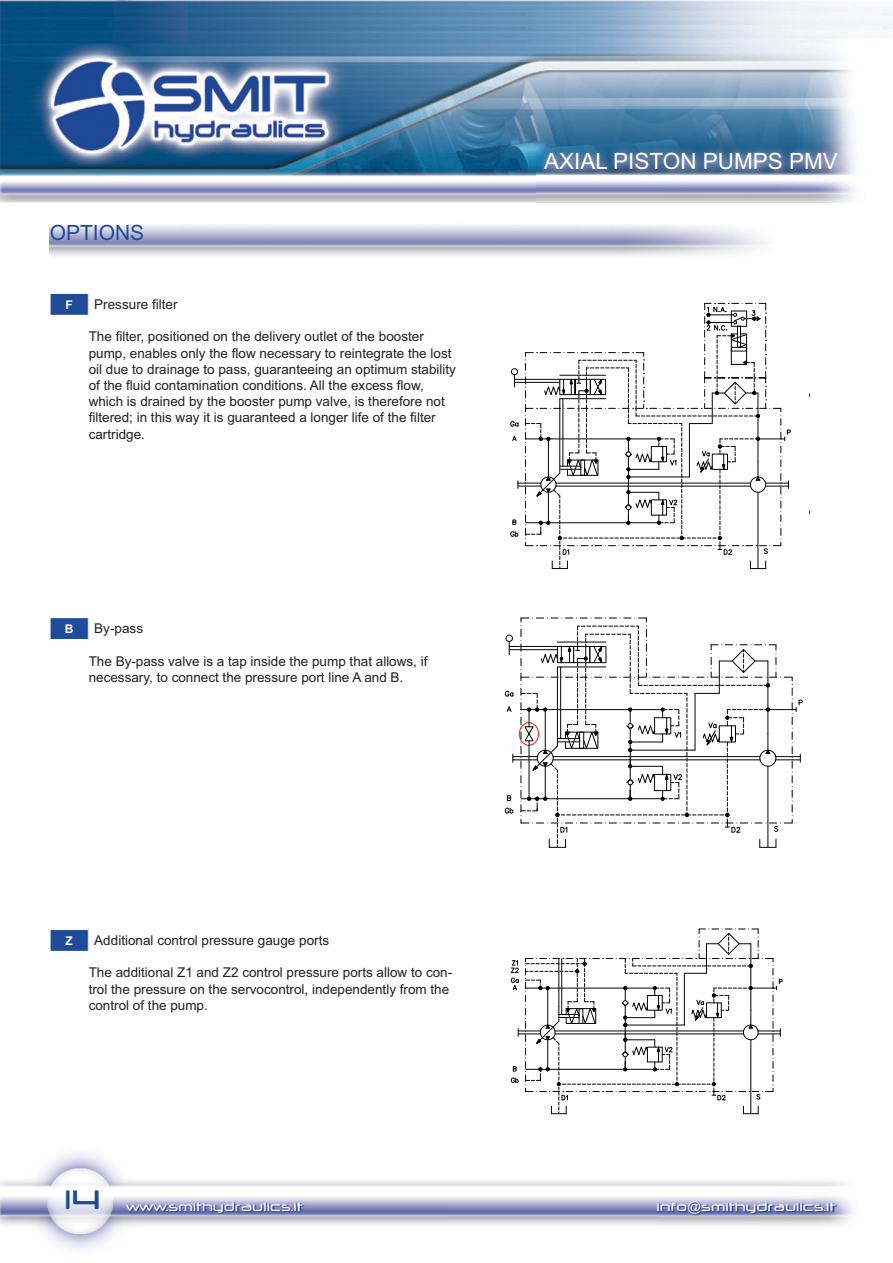
<style>
.page{position:relative;width:893px;height:1263px;background:#fff}
.page>*{position:absolute;margin:0;border:0;box-sizing:border-box;transform-origin:0 0}
.t1{font:500 30px "Neuropol";color:#204b99}
.t2{font:22.5px "Arial";color:#fff}
.t3{font:21px "Arial";color:#204b99}
.t4{font:13.5px/16.2px "Arial";color:#231f20}
.t5{font:500 13.5px "Neuropol";color:#fff}
.t6{font:700 12px "Arial";color:#fff}
.s1{font-family:"Arial";font-weight:400}
</style>
<div class="page">
<img style="left:0;top:1152px;width:849px;height:98px">
<img style="left:0;top:0;width:893px;height:202px">
<img style="left:536px;top:146px;width:357px;height:57px">
<img style="left:657px;top:1202px;width:196px;height:30px">
<img style="left:126px;top:1203px;width:322px;height:28px">
<div style="left:50px;top:293px;width:38px;height:22px;background:#204b99"></div>
<hr style="left:50px;top:293px;width:39px;height:1px;background:#fff">
<svg style="left:50px;top:294px;width:1px;height:21px"></svg>
<svg style="left:88px;top:294px;width:1px;height:21px"></svg>
<div style="left:50px;top:618px;width:38px;height:21px;background:#204b99"></div>
<svg style="left:50px;top:618px;width:1px;height:21px"></svg>
<svg style="left:88px;top:618px;width:1px;height:21px"></svg>
<div style="left:50px;top:930px;width:38px;height:21px;background:#204b99"></div>
<svg style="left:50px;top:930px;width:1px;height:21px"></svg>
<svg style="left:88px;top:930px;width:1px;height:21px"></svg>
<svg style="left:510px;top:303px;width:281px;height:266px"></svg>
<svg style="left:504px;top:618px;width:299px;height:230px"></svg>
<svg style="left:510px;top:929px;width:273px;height:185px"></svg>
<h3 class="t3" style="left:50px;top:225px;width:96px">OPTIONS</h3>
<p class="t6" style="left:66px;top:300px;width:9px">F</p>
<p class="t4" style="left:94px;top:298px;width:85px">Pressure filter</p>
<p class="t4" style="left:89px;top:330px;width:369px">The filter, positioned on the delivery outlet of the booster pump, enables only the flow necessary to reintegrate the lost oil due to drainage to pass, guaranteeing an optimum stability of the fluid contamination conditions. All the excess flow, which is drained by the booster pump valve, is therefore not filtered; in this way it is guaranteed a longer life of the filter cartridge.</p>
<p class="t6" style="left:65px;top:624px;width:10px">B</p>
<p class="t4" style="left:94px;top:622px;width:50px">By-pass</p>
<p class="t4" style="left:89px;top:654px;width:340px">The By-pass valve is a tap inside the pump that allows, if necessary, to connect the pressure port line A and B.</p>
<h2 class="t2" style="left:544px;top:153px;width:295px">AXIAL PISTON PUMPS PMV</h2>
<p class="t6" style="left:66px;top:936px;width:9px">Z</p>
<p class="t4" style="left:94px;top:934px;width:236px">Additional control pressure gauge ports</p>
<p class="t4" style="left:89px;top:966px;width:365px">The additional Z1 and Z2 control pressure ports allow to con&shy;trol the pressure on the servocontrol, independently from the control of the pump.</p>
<h1 class="t1" style="left:64px;top:1181px;width:38px">14</h1>
<p class="t5" style="left:126px;top:1199px;width:178px">www.smithydraulics.it</p>
<p class="t5" style="left:656px;top:1199px;width:181px">info<span class="s1">@</span>smithydraulics.it</p>
</div>
